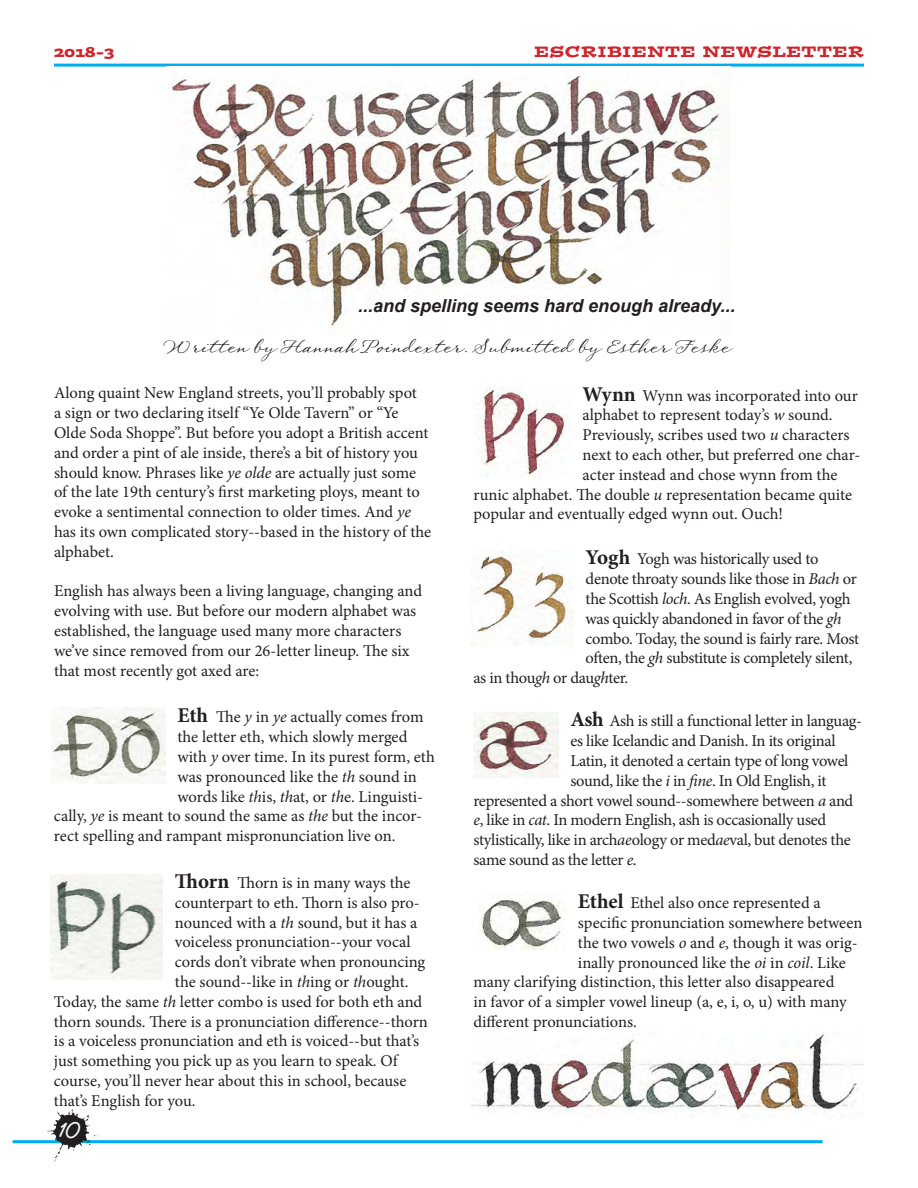
<style>
.page{position:relative;width:918px;height:1188px;background:#fff}
.page>*{position:absolute;margin:0;border:0;box-sizing:border-box;transform-origin:0 0}
.t1{font:700 21px "Succotash Hmk";color:#fafafa}
.t2{font:italic 700 18px "Arial";color:#231f20}
.t3{font:16.5px/19.8px "Minion Pro";letter-spacing:-.005em;color:#231f20}
.t4{font:16.5px "Minion Pro";letter-spacing:-.025em;color:#231f20}
.t5{font:15px "Pegsanna HMK";color:#231f20}
.t6{font:15px "Postino Std";letter-spacing:.05em;color:#d1232a}
.s1{font-weight:700;font-size:21px}
.s2{font-style:italic}
</style>
<div class="page">
<img style="left:472px;top:1032px;width:392px;height:82px">
<hr style="left:54px;top:64px;width:810px;height:3px;background:#00aeef">
<hr style="left:13px;top:1140px;width:810px;height:3px;background:#00aeef">
<img style="left:45px;top:1109px;width:54px;height:53px">
<img style="left:51px;top:707px;width:114px;height:76px">
<img style="left:50px;top:875px;width:113px;height:104px">
<img style="left:480px;top:389px;width:87px;height:87px">
<img style="left:476px;top:550px;width:98px;height:94px">
<img style="left:473px;top:713px;width:85px;height:65px">
<img style="left:478px;top:898px;width:88px;height:51px">
<img style="left:170px;top:75px;width:550px;height:252px">
<p class="t6" style="left:54px;top:42px;width:62px">2018-3</p>
<p class="t6" style="left:534px;top:42px;width:331px">ESCRIBIENTE NEWSLETTER</p>
<p class="t2" style="left:358px;top:294px;width:379px">...and spelling seems hard enough already...</p>
<p class="t5" style="left:169px;top:338px;width:564px">Written by Hannah Poindexter. Submitted by Esther Feske</p>
<p class="t3" style="left:583px;top:385px;width:277px"><span class="s1">Wynn</span> Wynn was incorporated into our</p>
<p class="t3" style="left:583px;top:405px;width:252px">alphabet to represent today’s <span class="s2">w</span> sound.</p>
<p class="t3" style="left:583px;top:425px;width:268px">Previously, scribes used two <span class="s2">u</span> characters</p>
<p class="t3" style="left:583px;top:445px;width:279px">next to each other, but preferred one char-</p>
<p class="t3" style="left:583px;top:465px;width:256px">acter instead and chose wynn from the</p>
<p class="t3" style="left:473px;top:484px;width:380px">runic alphabet. The double <span class="s2">u</span> representation became quite</p>
<p class="t3" style="left:473px;top:504px;width:311px">popular and eventually edged wynn out. Ouch!</p>
<p class="t3" style="left:586px;top:549px;width:234px"><span class="s1">Yogh</span> Yogh was historically used to</p>
<p class="t3" style="left:586px;top:569px;width:273px">denote throaty sounds like those in <span class="s2">Bach</span> or</p>
<p class="t4" style="left:586px;top:588px;width:267px">the Scottish <span class="s2">loch</span>. As English evolved, yogh</p>
<p class="t4" style="left:586px;top:607px;width:257px">was quickly abandoned in favor of the <span class="s2">gh</span></p>
<p class="t4" style="left:586px;top:627px;width:275px">combo. Today, the sound is fairly rare. Most</p>
<p class="t4" style="left:586px;top:647px;width:268px">often, the <span class="s2">gh</span> substitute is completely silent,</p>
<p class="t4" style="left:473px;top:667px;width:156px">as in thou<span class="s2">gh</span> or dau<span class="s2">gh</span>ter.</p>
<p class="t4" style="left:570px;top:710px;width:293px"><span class="s1">Ash</span> Ash is still a functional letter in languag-</p>
<p class="t4" style="left:570px;top:730px;width:267px">es like Icelandic and Danish. In its original</p>
<p class="t3" style="left:570px;top:751px;width:280px">Latin, it denoted a certain type of long vowel</p>
<p class="t4" style="left:570px;top:769px;width:258px">sound, like the <span class="s2">i</span> in <span class="s2">fine</span>. In Old English, it</p>
<p class="t4" style="left:473px;top:789px;width:381px">represented a short vowel sound--somewhere between <span class="s2">a</span> and</p>
<p class="t3" style="left:473px;top:810px;width:354px"><span class="s2">e</span>, like in <span class="s2">cat</span>. In modern English, ash is occasionally used</p>
<p class="t3" style="left:473px;top:830px;width:379px">stylistically, like in arch<span class="s2">ae</span>ology or med<span class="s2">ae</span>val, but denotes the</p>
<p class="t4" style="left:473px;top:849px;width:165px">same sound as the letter <span class="s2">e</span>.</p>
<p class="t3" style="left:578px;top:893px;width:244px"><span class="s1">Ethel</span> Ethel also once represented a</p>
<p class="t3" style="left:578px;top:913px;width:286px">specific pronunciation somewhere between</p>
<p class="t3" style="left:578px;top:933px;width:281px">the two vowels <span class="s2">o</span> and <span class="s2">e</span>, though it was orig-</p>
<p class="t3" style="left:578px;top:952px;width:269px">inally pronounced like the <span class="s2">oi</span> in <span class="s2">coil</span>. Like</p>
<p class="t3" style="left:473px;top:972px;width:362px">many clarifying distinction, this letter also disappeared</p>
<p class="t3" style="left:473px;top:992px;width:375px">in favor of a simpler vowel lineup (a, e, i, o, u) with many</p>
<p class="t3" style="left:473px;top:1012px;width:165px">different pronunciations.</p>
<p class="t3" style="left:54px;top:383px;width:379px">Along quaint New England streets, you’ll probably spot<br>a sign or two declaring itself “Ye Olde Tavern” or “Ye Olde Soda Shoppe”. But before you adopt a British accent and order a pint of ale inside, there’s a bit of history you should know. Phrases like <span class="s2">ye olde</span> are actually just some of the late 19th century’s first marketing ploys, meant to evoke a sentimental connection to older times. And <span class="s2">ye </span>has its own complicated story--based in the history of the alphabet.</p>
<p class="t3" style="left:54px;top:581px;width:370px">English has always been a living language, changing and evolving with use. But before our modern alphabet was established, the language used many more characters we’ve since removed from our 26-letter lineup. The six that most recently got axed are:</p>
<p class="t3" style="left:177px;top:707px;width:248px"><span class="s1">Eth</span> The <span class="s2">y</span> in <span class="s2">ye</span> actually comes from</p>
<p class="t3" style="left:177px;top:727px;width:232px">the letter eth, which slowly merged</p>
<p class="t3" style="left:177px;top:747px;width:259px">with <span class="s2">y</span> over time. In its purest form, eth</p>
<p class="t3" style="left:177px;top:767px;width:241px">was pronounced like the <span class="s2">th</span> sound in</p>
<p class="t3" style="left:177px;top:787px;width:247px">words like <span class="s2">th</span>is, <span class="s2">th</span>at, or <span class="s2">th</span>e. Linguisti-</p>
<p class="t3" style="left:54px;top:806px;width:370px">cally, <span class="s2">ye</span> is meant to sound the same as <span class="s2">the</span> but the incor-</p>
<p class="t3" style="left:54px;top:826px;width:343px">rect spelling and rampant mispronunciation live on.</p>
<p class="t3" style="left:175px;top:873px;width:237px"><span class="s1">Thorn</span> Thorn is in many ways the</p>
<p class="t3" style="left:175px;top:893px;width:246px">counterpart to eth. Thorn is also pro-</p>
<p class="t3" style="left:175px;top:913px;width:244px">nounced with a <span class="s2">th</span> sound, but it has a</p>
<p class="t3" style="left:175px;top:932px;width:237px">voiceless pronunciation--your vocal</p>
<p class="t3" style="left:175px;top:952px;width:252px">cords don’t vibrate when pronouncing</p>
<p class="t3" style="left:175px;top:972px;width:235px">the sound--like in <span class="s2">th</span>ing or <span class="s2">th</span>ought.</p>
<p class="t3" style="left:54px;top:992px;width:370px">Today, the same <span class="s2">th</span> letter combo is used for both eth and</p>
<p class="t3" style="left:54px;top:1012px;width:376px">thorn sounds. There is a pronunciation difference--thorn</p>
<p class="t3" style="left:54px;top:1031px;width:367px">is a voiceless pronunciation and eth is voiced--but that’s</p>
<p class="t3" style="left:54px;top:1051px;width:345px">just something you pick up as you learn to speak. Of</p>
<p class="t3" style="left:54px;top:1071px;width:354px">course, you’ll never hear about this in school, because</p>
<p class="t3" style="left:54px;top:1091px;width:143px">that’s English for you.</p>
<p class="t1" style="left:59px;top:1117px;width:23px">10</p>
</div>
